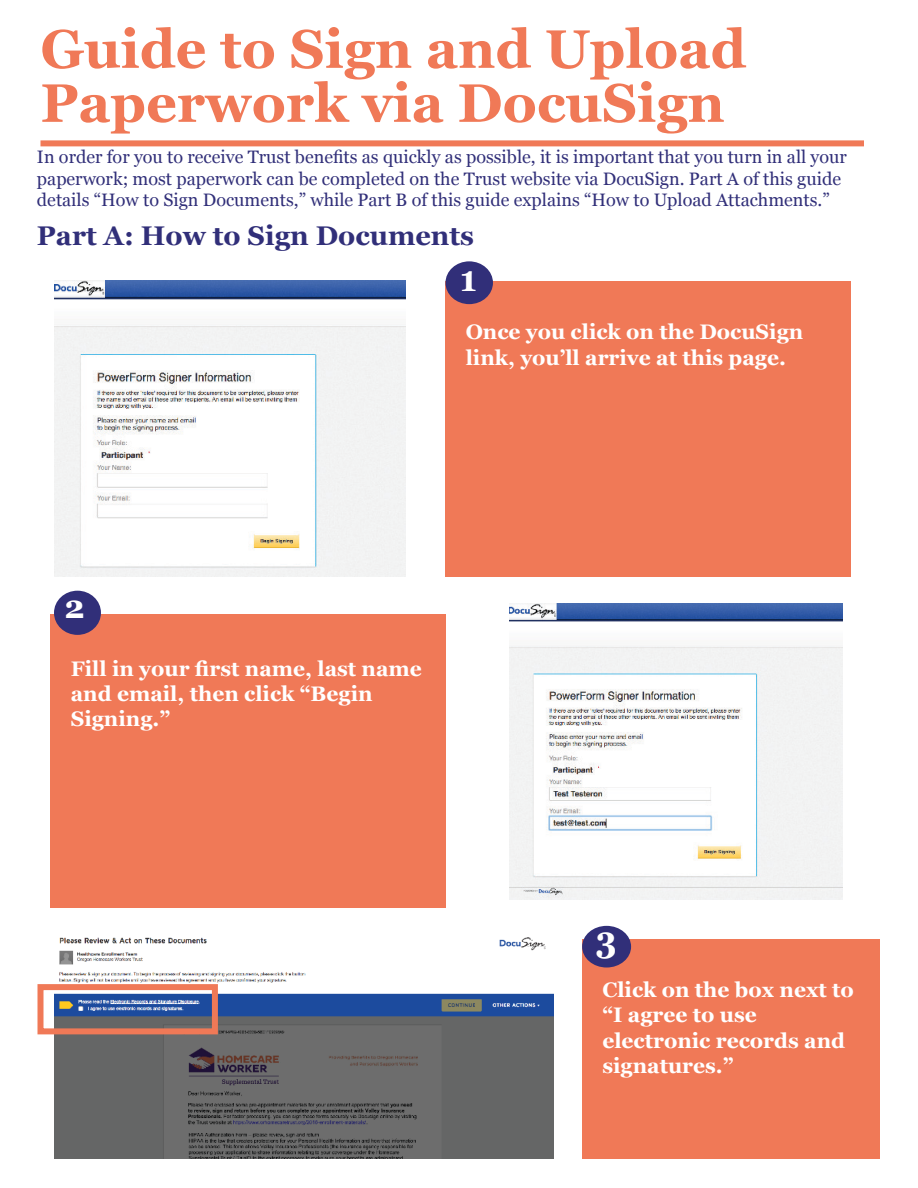
<style>
.page{position:relative;width:918px;height:1188px;background:#fff}
.page>*{position:absolute;margin:0;border:0;box-sizing:border-box;transform-origin:0 0}
.t1{font:700 54px "Georgia";color:#f07957}
.t2{font:700 36.15px "Georgia";color:#fff;scale:.93 1}
.t3{font:700 32.25px "Georgia";color:#fff}
.t4{font:700 27px "Georgia";color:#312f79}
.t5{font:700 21px/25.2px "Georgia";color:#fff}
.t6{font:18px "Georgia";color:#312f79}
</style>
<div class="page">
<div style="left:40px;top:140px;width:824px;height:6px;background:#f07957"></div>
<img style="left:54px;top:281px;width:351px;height:296px">
<img style="left:509px;top:603px;width:334px;height:297px">
<img style="left:54px;top:937px;width:500px;height:222px">
<div style="left:446px;top:281px;width:405px;height:296px;background:#f07957"></div>
<div style="left:50px;top:615px;width:396px;height:293px;background:#f07957"></div>
<div style="left:582px;top:939px;width:298px;height:220px;background:#f07957"></div>
<div style="left:54px;top:591px;width:47px;height:44px;background:#312f79;border-radius:50%"></div>
<div style="left:582px;top:926px;width:49px;height:42px;background:#312f79;border-radius:50%"></div>
<div style="left:446px;top:261px;width:47px;height:43px;background:#312f79;border-radius:50%"></div>
<div style="left:38px;top:984px;width:180px;height:50px;border:6px solid #f07957"></div>
<p class="t1" style="left:40px;top:8px;width:707px">Guide to Sign and Upload</p>
<p class="t1" style="left:40px;top:62px;width:686px">Paperwork via DocuSign</p>
<p class="t6" style="left:37px;top:144px;width:811px">In order for you to receive Trust benefits as quickly as possible, it is important that you turn in all your</p>
<p class="t6" style="left:37px;top:165px;width:806px">paperwork; most paperwork can be completed on the Trust website via DocuSign. Part A of this guide</p>
<p class="t6" style="left:37px;top:187px;width:794px">details “How to Sign Documents,” while Part B of this guide explains “How to Upload Attachments.”</p>
<p class="t4" style="left:37px;top:215px;width:439px">Part A: How to Sign Documents</p>
<p class="t2" style="left:460px;top:251px;width:19px">1</p>
<p class="t5" style="left:466px;top:318px;width:339px">Once you click on the DocuSign link, you’ll arrive at this page.</p>
<p class="t3" style="left:64px;top:583px;width:22px">2</p>
<p class="t5" style="left:71px;top:655px;width:353px">Fill in your first name, last name and email, then click “Begin</p>
<p class="t5" style="left:71px;top:705px;width:101px">Signing.”</p>
<p class="t2" style="left:596px;top:913px;width:24px">3</p>
<p class="t5" style="left:602px;top:976px;width:253px">Click on the box next to “I agree to use</p>
<p class="t5" style="left:602px;top:1027px;width:244px">electronic records and</p>
<p class="t5" style="left:602px;top:1052px;width:133px">signatures.”</p>
</div>
